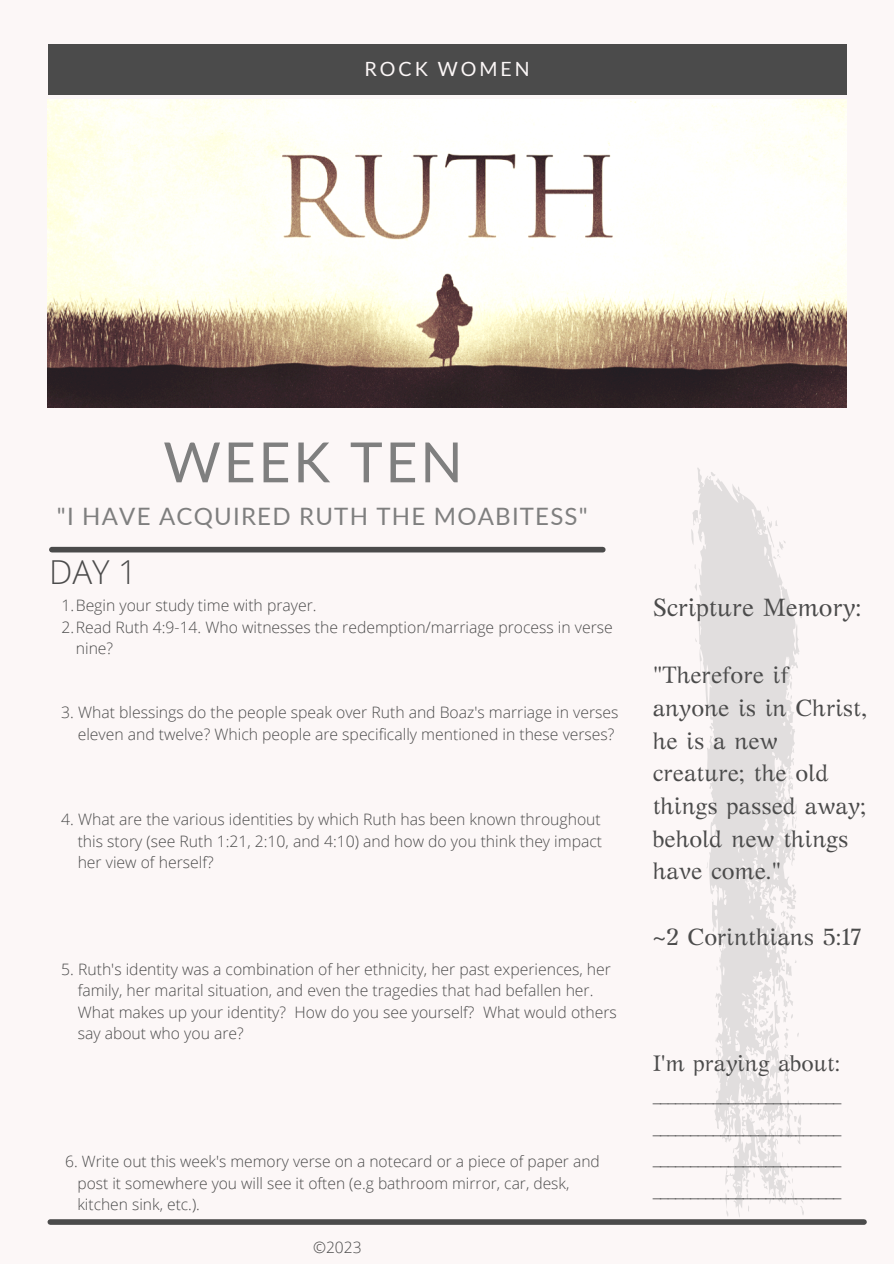
<style>
.page{position:relative;width:894px;height:1264px;background:#fff}
.page>*{position:absolute;margin:0;border:0;box-sizing:border-box;transform-origin:0 0}
.t1{font:55.5px "Lato";letter-spacing:.05em;color:#7f7f7f}
.t2{font:300 33px "Open Sans";color:#4b4b4b}
.t3{font:24.9px "GFS Artemisia";color:#4b4b4b}
.t4{font:24px "Lato";letter-spacing:.05em;color:#7f7f7f}
.t5{font:23.4px/32.7px "GFS Artemisia";color:#4b4b4b}
.t6{font:22.5px/31.5px "GFS Artemisia";color:#4b4b4b;text-align:justify}
.t7{font:19.65px "Lato";letter-spacing:.15em;color:#fcf7f7}
.t8{font:300 15.75px/21.3px "Open Sans";color:#4b4b4b}
.t9{font:300 15.6px "Open Sans";color:#4b4b4b}
</style>
<div class="page">
<div style="left:0;top:0;width:893px;height:1263px;background:#fcf7f7"></div>
<div style="left:48px;top:45px;width:797px;height:49px;background:#4b4b4b"></div>
<img style="left:48px;top:100px;width:797px;height:308px">
<div style="left:52px;top:547px;width:550px;height:5px;background:#4b4b4b"></div>
<svg style="left:691px;top:468px;width:112px;height:749px;fill:#e4e1e1"></svg>
<div style="left:50px;top:1219px;width:813px;height:5px;background:#4b4b4b"></div>
<p class="t7" style="left:364px;top:57px;width:167px">ROCK WOMEN</p>
<h4 class="t1" style="left:163px;top:427px;width:301px">WEEK TEN</h4>
<h4 class="t4" style="left:57px;top:501px;width:532px">"I HAVE ACQUIRED RUTH THE MOABITESS"</h4>
<h2 class="t2" style="left:49px;top:549px;width:89px">DAY 1</h2>
<p class="t8" style="left:61px;top:594px;width:256px">1.Begin your study time with prayer.</p>
<h1 class="t8" style="left:76px;top:616px;width:538px;text-indent:-14px">2.Read Ruth 4:9-14. Who witnesses the redemption/marriage process in verse nine?</h1>
<p class="t8" style="left:61px;top:701px;width:558px">3. What blessings do the people speak over Ruth and Boaz's marriage in verses</p>
<p class="t8" style="left:78px;top:723px;width:538px">eleven and twelve? Which people are specifically mentioned in these verses?</p>
<p class="t8" style="left:61px;top:808px;width:541px">4. What are the various identities by which Ruth has been known throughout</p>
<p class="t8" style="left:78px;top:829px;width:526px">this story (see Ruth 1:21, 2:10, and 4:10) and how do you think they impact</p>
<p class="t8" style="left:78px;top:851px;width:137px">her view of herself?</p>
<p class="t8" style="left:61px;top:958px;width:551px">5. Ruth's identity was a combination of her ethnicity, her past experiences, her</p>
<p class="t8" style="left:78px;top:979px;width:517px">family, her marital situation, and even the tragedies that had befallen her.</p>
<p class="t8" style="left:78px;top:1000px;width:540px">What makes up your identity? How do you see yourself? What would others</p>
<p class="t8" style="left:78px;top:1022px;width:167px">say about who you are?</p>
<p class="t9" style="left:65px;top:1150px;width:536px">6. Write out this week's memory verse on a notecard or a piece of paper and</p>
<p class="t9" style="left:77px;top:1171px;width:493px">post it somewhere you will see it often (e.g bathroom mirror, car, desk,</p>
<p class="t9" style="left:77px;top:1193px;width:124px">kitchen sink, etc.).</p>
<p class="t9" style="left:313px;top:1236px;width:50px">©2023</p>
<p class="t3" style="left:652px;top:598px;width:210px">Scripture Memory:</p>
<p class="t5" style="left:652px;top:661px;width:216px">"Therefore if anyone is in Christ, he is a new creature; the old things passed away; behold new things have come."</p>
<h3 class="t5" style="left:652px;top:922px;width:210px">~2 Corinthians 5:17</h3>
<h3 class="t6" style="left:652px;top:1049px;width:189px">I'm praying about: _________________________ _________________________ _________________________ _________________________</h3>
</div>
